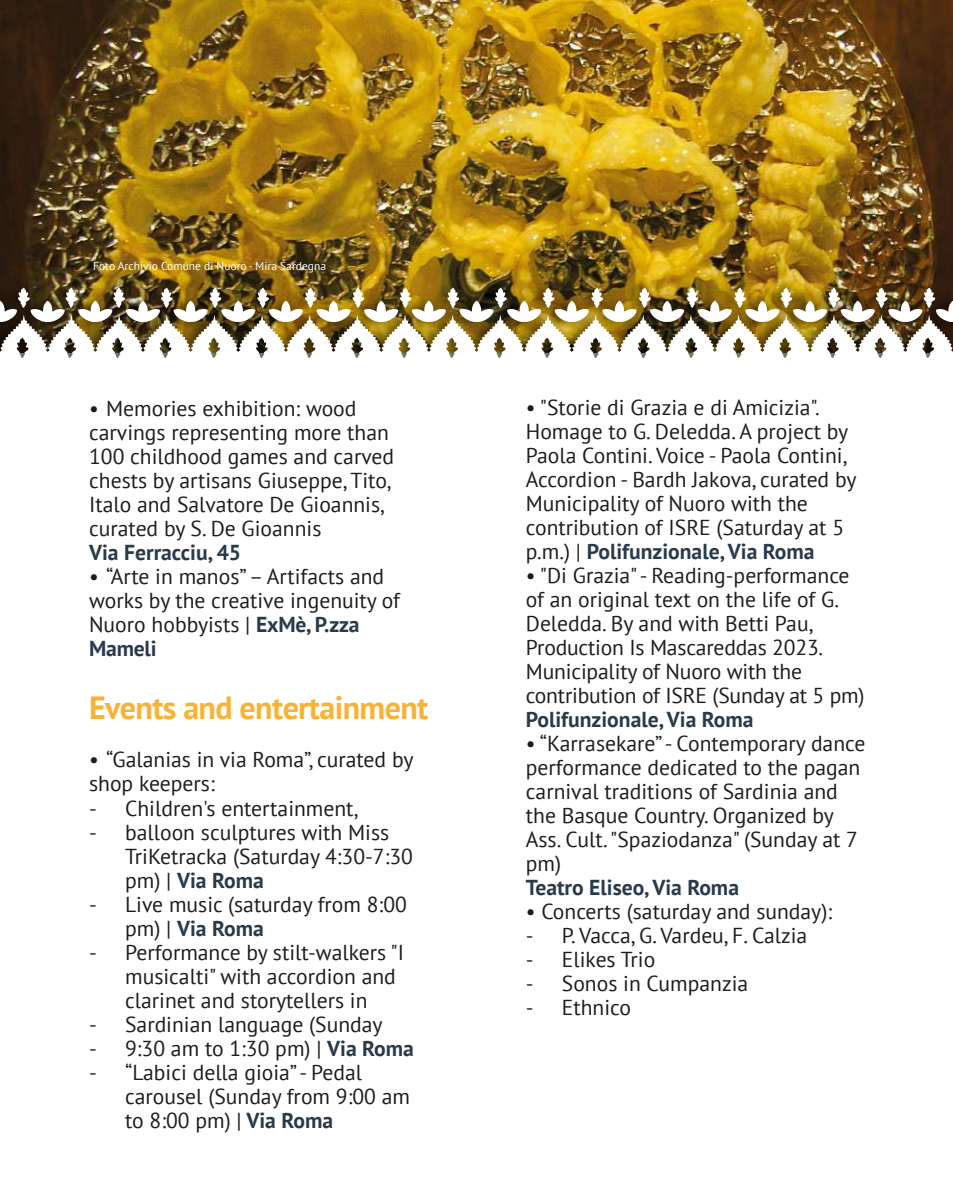
<style>
.page{position:relative;width:953px;height:1191px;background:#fff}
.page>*{position:absolute;margin:0;border:0;box-sizing:border-box;transform-origin:0 0}
.t1{font:700 32px "PT Sans";letter-spacing:-.02em;color:#f9b234}
.t2{font:21.6px/24px "PT Sans";color:#1d1d1b}
.t3{font:700 21.6px "PT Sans";color:#293a4b}
.t4{font:11.6px "PT Sans";color:#fff}
.s1{font-weight:700;color:#293a4b}
</style>
<div class="page">
<img style="left:0;top:0;width:952px;height:281px">
<img style="left:0;top:281px;width:952px;height:6px">
<img style="left:0;top:287px;width:952px;height:71px">
<p class="t4" style="left:93px;top:258px;width:234px">Foto Archivio Comune di Nuoro - Mira Sardegna</p>
<p class="t2" style="left:89px;top:395px;width:306px">• Memories exhibition: wood carvings representing more than<br>100 childhood games and carved chests by artisans Giuseppe, Tito,<br>Italo and Salvatore De Gioannis, curated by S. De Gioannis</p>
<p class="t3" style="left:89px;top:537px;width:153px">Via Ferracciu, 45</p>
<p class="t2" style="left:89px;top:563px;width:312px">• “Arte in manos” – Artifacts and works by the creative ingenuity of<br>Nuoro hobbyists | <span class="s1">ExMè, P.zza<br>Mameli</span></p>
<h1 class="t1" style="left:89px;top:686px;width:341px">Events and entertainment</h1>
<p class="t2" style="left:89px;top:747px;width:326px">• “Galanias in via Roma”, curated by shop keepers:</p>
<p class="t2" style="left:89px;top:795px;width:270px">- Children's entertainment,</p>
<p class="t2" style="left:125px;top:819px;width:289px;text-indent:-36px">- balloon sculptures with Miss<br>TriKetracka (Saturday 4:30-7:30 pm) | <span class="s1">Via Roma</span></p>
<p class="t2" style="left:125px;top:891px;width:283px;text-indent:-36px">- Live music (saturday from 8:00 pm) | <span class="s1">Via Roma</span></p>
<p class="t2" style="left:125px;top:939px;width:280px;text-indent:-36px">- Performance by stilt-walkers "I musicalti" with accordion and clarinet and storytellers in</p>
<p class="t2" style="left:89px;top:1011px;width:295px">- Sardinian language (Sunday</p>
<p class="t2" style="left:89px;top:1035px;width:326px">- 9:30 am to 1:30 pm) | <span class="s1">Via Roma</span></p>
<p class="t2" style="left:125px;top:1059px;width:286px;text-indent:-36px">- “Labici della gioia” - Pedal carousel (Sunday from 9:00 am to 8:00 pm) | <span class="s1">Via Roma</span></p>
<p class="t2" style="left:526px;top:395px;width:332px">• "Storie di Grazia e di Amicizia".<br>Homage to G. Deledda. A project by Paola Contini. Voice - Paola Contini, Accordion - Bardh Jakova, curated by Municipality of Nuoro with the contribution of ISRE (Saturday at 5 p.m.) | <span class="s1">Polifunzionale, Via Roma</span></p>
<p class="t2" style="left:526px;top:563px;width:340px">• "Di Grazia" - Reading-performance of an original text on the life of G.<br>Deledda. By and with Betti Pau, Production Is Mascareddas 2023.<br>Municipality of Nuoro with the contribution of ISRE (Sunday at 5 pm)</p>
<p class="t3" style="left:526px;top:705px;width:229px">Polifunzionale, Via Roma</p>
<p class="t2" style="left:526px;top:731px;width:341px">• “Karrasekare” - Contemporary dance performance dedicated to the pagan carnival traditions of Sardinia and the Basque Country. Organized by<br>Ass. Cult. "Spaziodanza" (Sunday at 7 pm)</p>
<p class="t3" style="left:526px;top:873px;width:215px">Teatro Eliseo, Via Roma</p>
<p class="t2" style="left:526px;top:899px;width:308px">• Concerts (saturday and sunday):</p>
<p class="t2" style="left:526px;top:923px;width:283px">- P. Vacca, G. Vardeu, F. Calzia</p>
<p class="t2" style="left:526px;top:947px;width:131px">- Elikes Trio</p>
<p class="t2" style="left:526px;top:971px;width:224px">- Sonos in Cumpanzia</p>
<p class="t2" style="left:526px;top:995px;width:107px">- Ethnico</p>
</div>
